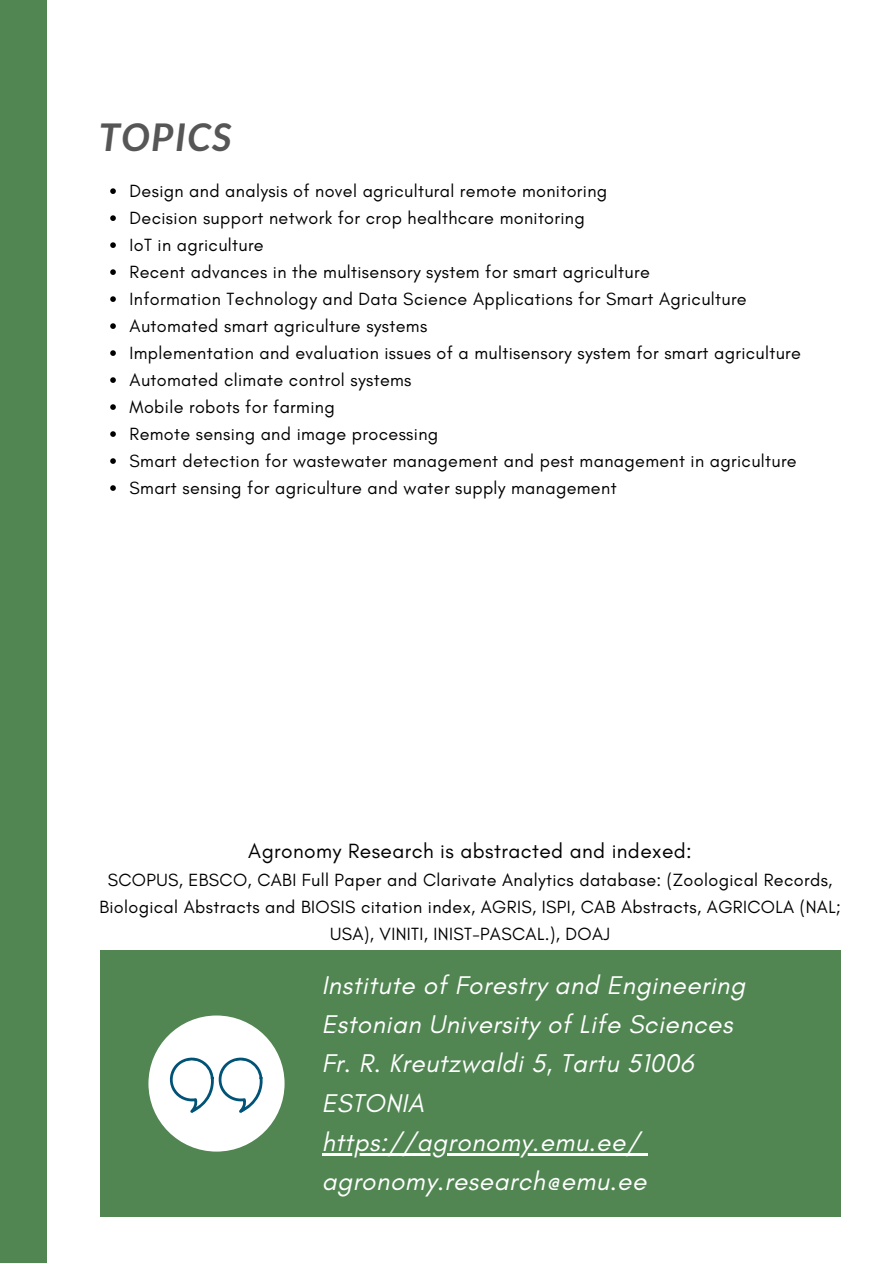
<style>
.page{position:relative;width:893px;height:1264px;background:#fff}
.page>*{position:absolute;margin:0;border:0;box-sizing:border-box;transform-origin:0 0}
.t1{font:italic 700 38.25px "Lato";letter-spacing:.04em;color:#565656}
.t2{font:italic 26.1px/39.3px "Glacial Indifference";letter-spacing:.02em;color:#fff}
.t3{font:21px "Glacial Indifference";letter-spacing:.02em;color:#000}
.t4{font:18px/27px "Glacial Indifference";letter-spacing:.02em;color:#000;text-align:center}
</style>
<div class="page">
<div style="left:0;top:0;width:46px;height:1262px;background:#518652"></div>
<div style="left:100px;top:950px;width:740px;height:266px;background:#518652"></div>
<div style="left:148px;top:1015px;width:136px;height:136px;background:#fff;border-radius:50%"></div>
<svg style="left:169px;top:1057px;width:93px;height:56px"></svg>
<hr style="left:321px;top:1153px;width:319px;height:2px;background:#fff">
<svg style="left:640px;top:1153px;width:8px;height:2px"></svg>
<svg style="left:110px;top:188px;width:6px;height:6px"></svg>
<svg style="left:110px;top:215px;width:6px;height:6px"></svg>
<svg style="left:110px;top:242px;width:6px;height:6px"></svg>
<svg style="left:110px;top:269px;width:6px;height:6px"></svg>
<svg style="left:110px;top:296px;width:6px;height:6px"></svg>
<svg style="left:110px;top:323px;width:6px;height:6px"></svg>
<svg style="left:110px;top:350px;width:6px;height:6px"></svg>
<svg style="left:110px;top:377px;width:6px;height:6px"></svg>
<svg style="left:110px;top:404px;width:6px;height:6px"></svg>
<svg style="left:110px;top:431px;width:6px;height:6px"></svg>
<svg style="left:110px;top:458px;width:6px;height:6px"></svg>
<svg style="left:110px;top:485px;width:6px;height:6px"></svg>
<p class="t1" style="left:99px;top:113px;width:133px">TOPICS</p>
<p class="t4" style="left:129px;top:177px;width:479px">Design and analysis of novel agricultural remote monitoring</p>
<p class="t4" style="left:129px;top:204px;width:457px">Decision support network for crop healthcare monitoring</p>
<p class="t4" style="left:129px;top:231px;width:136px">IoT in agriculture</p>
<p class="t4" style="left:129px;top:258px;width:521px">Recent advances in the multisensory system for smart agriculture</p>
<p class="t4" style="left:129px;top:285px;width:618px">Information Technology and Data Science Applications for Smart Agriculture</p>
<p class="t4" style="left:129px;top:312px;width:299px">Automated smart agriculture systems</p>
<p class="t4" style="left:129px;top:339px;width:673px">Implementation and evaluation issues of a multisensory system for smart agriculture</p>
<p class="t4" style="left:129px;top:366px;width:283px">Automated climate control systems</p>
<p class="t4" style="left:129px;top:393px;width:207px">Mobile robots for farming</p>
<p class="t4" style="left:129px;top:420px;width:310px">Remote sensing and image processing</p>
<p class="t4" style="left:129px;top:447px;width:668px">Smart detection for wastewater management and pest management in agriculture</p>
<p class="t4" style="left:129px;top:474px;width:488px">Smart sensing for agriculture and water supply management</p>
<p class="t3" style="left:248px;top:837px;width:445px">Agronomy Research is abstracted and indexed:</p>
<p class="t4" style="left:99px;top:866px;width:743px">SCOPUS, EBSCO, CABI Full Paper and Clarivate Analytics database: (Zoological Records,<br>Biological Abstracts and BIOSIS citation index, AGRIS, ISPI, CAB Abstracts, AGRICOLA (NAL;<br>USA), VINITI, INIST-PASCAL.), DOAJ</p>
<p class="t2" style="left:321px;top:964px;width:425px">Institute of Forestry and Engineering</p>
<p class="t2" style="left:321px;top:1004px;width:412px">Estonian University of Life Sciences</p>
<p class="t2" style="left:321px;top:1043px;width:373px">Fr. R. Kreutzwaldi 5, Tartu 51006<br>ESTONIA</p>
<p class="t2" style="left:321px;top:1122px;width:319px">https://agronomy.emu.ee/</p>
<p class="t2" style="left:321px;top:1161px;width:326px">agronomy.research@emu.ee</p>
</div>
